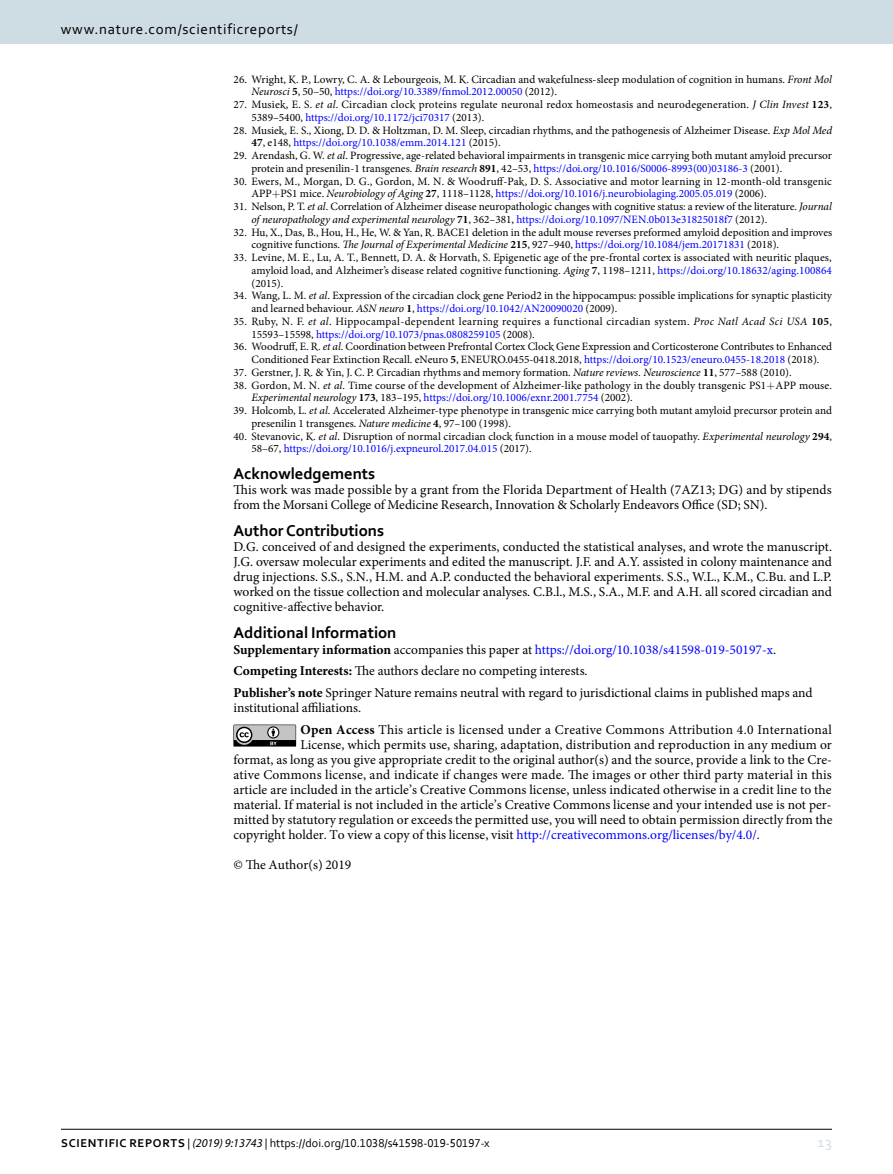
<style>
.page{position:relative;width:893px;height:1174px;background:#fff}
.page>*{position:absolute;margin:0;border:0;box-sizing:border-box;transform-origin:0 0}
.t1{font:16.5px "Corbel Bold 2";color:#000}
.t2{font:15px "Corbel 2";letter-spacing:.045em;color:#000}
.t3{font:15px "Corbel 2";color:#cedde4}
.t4{font:13.5px/15px "Minion Pro";color:#000}
.t5{font:13.5px/21.8px "Minion Pro";letter-spacing:.02em;color:#000}
.t6{font:12px "Corbel";color:#000}
.t7{font:11.25px/12.8px "Minion Pro";color:#000}
.t8{font:11.25px/12.8px "Minion Pro";letter-spacing:.02em;color:#000}
.s1{font-style:italic}
.s2{font-weight:700}
.s3{color:#00f}
.s4{font-family:"Corbel Bold 2"}
.s5{font-family:"Corbel 2"}
.s6{font-family:"Myriad Pro";font-style:italic}
</style>
<div class="page">
<hr style="left:61px;top:1129px;width:771px;height:1px;background:#000">
<div style="left:0;top:0;width:893px;height:43px;background:#cedde4"></div>
<svg style="left:233px;top:724px;width:63px;height:22px"></svg>
<h2 class="t2" style="left:61px;top:19px;width:238px">www.nature.com/scientificreports/</h2>
<p class="t7" style="left:251px;top:73px;width:582px;text-indent:-18px">26. Wright, K. P., Lowry, C. A. &amp; Lebourgeois, M. K. Circadian and wakefulness-sleep modulation of cognition in humans. <span class="s1">Front Mol<br>Neurosci</span> <span class="s2">5</span>, 50–50, <span class="s3">https://doi.org/10.3389/fnmol.2012.00050</span> (2012).</p>
<p class="t7" style="left:251px;top:98px;width:582px;text-indent:-18px">27. Musiek, E. S. <span class="s1">et al</span>. Circadian clock proteins regulate neuronal redox homeostasis and neurodegeneration. <span class="s1">J Clin Invest</span> <span class="s2">123</span>,<br>5389–5400, <span class="s3">https://doi.org/10.1172/jci70317</span> (2013).</p>
<p class="t7" style="left:251px;top:124px;width:582px;text-indent:-18px">28. Musiek, E. S., Xiong, D. D. &amp; Holtzman, D. M. Sleep, circadian rhythms, and the pathogenesis of Alzheimer Disease. <span class="s1">Exp Mol Med<br></span><span class="s2">47</span>, e148, <span class="s3">https://doi.org/10.1038/emm.2014.121</span> (2015).</p>
<p class="t7" style="left:251px;top:149px;width:582px;text-indent:-18px">29. Arendash, G. W. <span class="s1">et al</span>. Progressive, age-related behavioral impairments in transgenic mice carrying both mutant amyloid precursor protein and presenilin-1 transgenes. <span class="s1">Brain research</span> <span class="s2">891</span>, 42–53, <span class="s3">https://doi.org/10.1016/S0006-8993(00)03186-3</span> (2001).</p>
<p class="t7" style="left:251px;top:175px;width:582px;text-indent:-18px">30. Ewers, M., Morgan, D. G., Gordon, M. N. &amp; Woodruff-Pak, D. S. Associative and motor learning in 12-month-old transgenic<br>APP PS1 mice. <span class="s1">Neurobiology of Aging</span> <span class="s2">27</span>, 1118–1128, <span class="s3">https://doi.org/10.1016/j.neurobiolaging.2005.05.019</span> (2006).</p>
<p class="t7" style="left:251px;top:200px;width:582px;text-indent:-18px">31. Nelson, P. T. <span class="s1">et al</span>. Correlation of Alzheimer disease neuropathologic changes with cognitive status: a review of the literature. <span class="s1">Journal of neuropathology and experimental neurology</span> <span class="s2">71</span>, 362–381, <span class="s3">https://doi.org/10.1097/NEN.0b013e31825018f7</span> (2012).</p>
<p class="t7" style="left:251px;top:226px;width:582px;text-indent:-18px">32. Hu, X., Das, B., Hou, H., He, W. &amp; Yan, R. BACE1 deletion in the adult mouse reverses preformed amyloid deposition and improves cognitive functions. <span class="s1">The Journal of Experimental Medicine</span> <span class="s2">215</span>, 927–940, <span class="s3">https://doi.org/10.1084/jem.20171831</span> (2018).</p>
<p class="t7" style="left:251px;top:251px;width:582px;text-align:justify;text-indent:-18px">33. Levine, M. E., Lu, A. T., Bennett, D. A. &amp; Horvath, S. Epigenetic age of the pre-frontal cortex is associated with neuritic plaques, amyloid load, and Alzheimer’s disease related cognitive functioning. <span class="s1">Aging</span> <span class="s2">7</span>, 1198–1211, <span class="s3">https://doi.org/10.18632/aging.100864 </span>(2015).</p>
<p class="t7" style="left:251px;top:289px;width:582px;text-indent:-18px">34. Wang, L. M. <span class="s1">et al</span>. Expression of the circadian clock gene Period2 in the hippocampus: possible implications for synaptic plasticity and learned behaviour. <span class="s1">ASN neuro</span> <span class="s2">1</span>, <span class="s3">https://doi.org/10.1042/AN20090020</span> (2009).</p>
<p class="t8" style="left:251px;top:315px;width:582px;text-indent:-18px">35. Ruby, N. F. <span class="s1">et al</span>. Hippocampal-dependent learning requires a functional circadian system. <span class="s1">Proc Natl Acad Sci USA</span> <span class="s2">105</span>,<br>15593–15598, <span class="s3">https://doi.org/10.1073/pnas.0808259105</span> (2008).</p>
<p class="t7" style="left:234px;top:340px;width:600px;text-align:center">36. Woodruff, E. R. <span class="s1">et al</span>. Coordination between Prefrontal Cortex Clock Gene Expression and Corticosterone Contributes to Enhanced<br>Conditioned Fear Extinction Recall. eNeuro <span class="s2">5</span>, ENEURO.0455-0418.2018, <span class="s3">https://doi.org/10.1523/eneuro.0455-18.2018</span> (2018).</p>
<p class="t7" style="left:234px;top:366px;width:560px">37. Gerstner, J. R. &amp; Yin, J. C. P. Circadian rhythms and memory formation. <span class="s1">Nature reviews. Neuroscience</span> <span class="s2">11</span>, 577–588 (2010).</p>
<p class="t7" style="left:251px;top:378px;width:582px;text-indent:-18px">38. Gordon, M. N. <span class="s1">et al</span>. Time course of the development of Alzheimer-like pathology in the doubly transgenic PS1 APP mouse.<br><span class="s1">Experimental neurology</span> <span class="s2">173</span>, 183–195, <span class="s3">https://doi.org/10.1006/exnr.2001.7754</span> (2002).</p>
<p class="t7" style="left:251px;top:404px;width:582px;text-indent:-18px">39. Holcomb, L. <span class="s1">et al</span>. Accelerated Alzheimer-type phenotype in transgenic mice carrying both mutant amyloid precursor protein and presenilin 1 transgenes. <span class="s1">Nature medicine</span> <span class="s2">4</span>, 97–100 (1998).</p>
<p class="t7" style="left:251px;top:429px;width:582px;text-indent:-18px">40. Stevanovic, K. <span class="s1">et al</span>. Disruption of normal circadian clock function in a mouse model of tauopathy. <span class="s1">Experimental neurology</span> <span class="s2">294</span>,<br>58–67, <span class="s3">https://doi.org/10.1016/j.expneurol.2017.04.015</span> (2017).</p>
<h1 class="t1" style="left:233px;top:464px;width:143px">Acknowledgements</h1>
<p class="t4" style="left:233px;top:483px;width:600px">This work was made possible by a grant from the Florida Department of Health (7AZ13; DG) and by stipends from the Morsani College of Medicine Research, Innovation &amp; Scholarly Endeavors Office (SD; SN).</p>
<h1 class="t1" style="left:233px;top:521px;width:152px">Author Contributions</h1>
<p class="t4" style="left:233px;top:540px;width:600px;text-align:justify">D.G. conceived of and designed the experiments, conducted the statistical analyses, and wrote the manuscript.<br>J.G. oversaw molecular experiments and edited the manuscript. J.F. and A.Y. assisted in colony maintenance and drug injections. S.S., S.N., H.M. and A.P. conducted the behavioral experiments. S.S., W.L., K.M., C.Bu. and L.P. worked on the tissue collection and molecular analyses. C.B.l., M.S., S.A., M.F. and A.H. all scored circadian and cognitive-affective behavior.</p>
<h1 class="t1" style="left:233px;top:623px;width:164px">Additional I nformation</h1>
<p class="t4" style="left:233px;top:638px;width:581px;line-height:21.8px"><span class="s2">Supplementary information</span> accompanies this paper at <span class="s3">https://doi.org/10.1038/s41598-019-50197-x</span>.<br><span class="s2">Competing Interests:</span> The authors declare no competing interests.<br><span class="s2">Publisher’s note</span> Springer Nature remains neutral with regard to jurisdictional claims in published maps and</p>
<p class="t5" style="left:301px;top:697px;width:533px;text-indent:-67px">institutional affiliations.<br><span class="s2">Open Access</span> This article is licensed under a Creative Commons Attribution 4.0 International</p>
<p class="t4" style="left:233px;top:737px;width:601px;text-align:justify;text-indent:67px">License, which permits use, sharing, adaptation, distribution and reproduction in any medium or format, as long as you give appropriate credit to the original author(s) and the source, provide a link to the Cre&shy;ative Commons license, and indicate if changes were made. The images or other third party material in this article are included in the article’s Creative Commons license, unless indicated otherwise in a credit line to the material. If material is not included in the article’s Creative Commons license and your intended use is not per&shy;mitted by statutory regulation or exceeds the permitted use, you will need to obtain permission directly from the copyright holder. To view a copy of this license, visit <span class="s3">http://creativecommons.org/licenses/by/4.0/</span>.</p>
<p class="t4" style="left:233px;top:857px;width:119px">© The Author(s) 2019</p>
<p class="t6" style="left:61px;top:1135px;width:430px"><span class="s4">Scientific Reports</span> <span class="s5">|</span> <span class="s6">(2019) 9:13743</span> <span class="s5">|</span> https://doi.org/10.1038/s41598-019-50197-x</p>
<h2 class="t3" style="left:817px;top:1132px;width:16px">13</h2>
</div>
